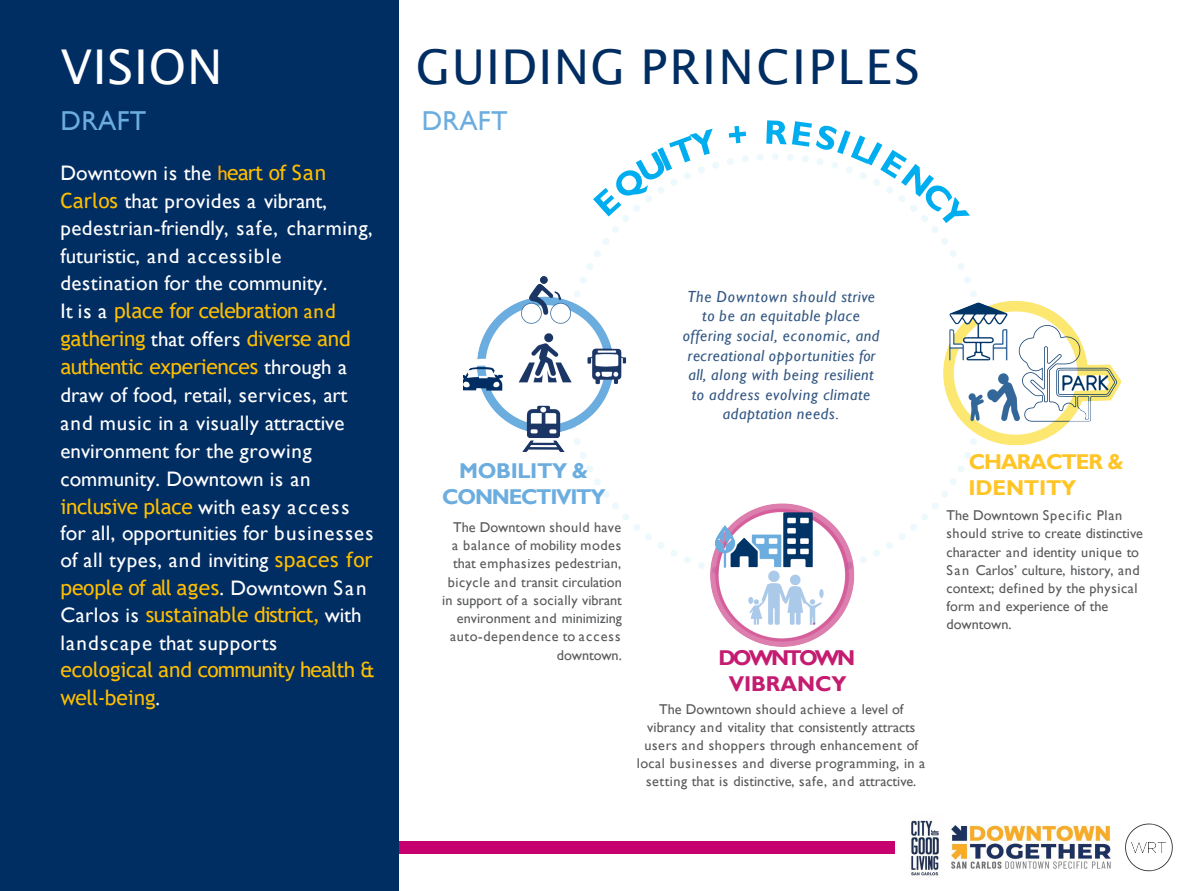
<style>
.page{position:relative;width:1188px;height:891px;background:#fff}
.page>*{position:absolute;margin:0;border:0;box-sizing:border-box;transform-origin:0 0}
.t1{font:48px "Lucida Sans";letter-spacing:.05em;color:#002d62}
.t2{font:48px "Lucida Sans";letter-spacing:.02em;color:#fff}
.t3{font:27.38px "Gill Sans";letter-spacing:.01em;color:#6caddf}
.t4{font:700 21.45px/26px "Gill Sans";letter-spacing:-.06em;color:#6caddf;text-align:center}
.t5{font:700 21.45px/26px "Gill Sans";letter-spacing:-.045em;color:#ffc425}
.t6{font:700 21.45px/26px "Gill Sans";letter-spacing:-.07em;color:#c31c70;text-align:center}
.t7{font:21px/27.5px "Gill Sans";letter-spacing:.02em;color:#fff}
.t8{font:21px/27.8px "Trebuchet MS";letter-spacing:-.02em;color:#ffbf00}
.t9{font:21px/27.8px "Gill Sans";color:#fff}
.t10{font:italic 16.12px/19.6px "Gill Sans";letter-spacing:.04em;color:#335782;text-align:center}
.t11{font:14.25px/18.1px "Gill Sans";letter-spacing:.005em;color:#58595b}
.s1{color:#fa0}
.s2{font-family:"Trebuchet MS";color:#ffbf00}
.s3{font-family:"Gill Sans";color:#fff}
.s4{font-family:"Gill Sans"}
</style>
<div class="page">
<img style="left:951px;top:825px;width:160px;height:44px">
<div style="left:398px;top:841px;width:497px;height:13px;background:#c6006f"></div>
<svg style="left:1125px;top:823px;width:47px;height:48px"></svg>
<img style="left:1131px;top:842px;width:34px;height:11px">
<img style="left:909px;top:818px;width:31px;height:59px">
<div style="left:0;top:0;width:398px;height:890px;background:#002d62"></div>
<svg style="left:653px;top:129px;width:59px;height:24px"></svg>
<svg style="left:728px;top:126px;width:18px;height:17px"></svg>
<svg style="left:766px;top:120px;width:132px;height:33px"></svg>
<img style="left:463px;top:153px;width:656px;height:493px">
<h1 class="t2" style="left:60px;top:40px;width:164px">VISION</h1>
<p class="t1" style="left:416px;top:40px;width:505px">GUIDING PRINCIPLES</p>
<p class="t3" style="left:61px;top:105px;width:87px">DRAFT</p>
<p class="t3" style="left:422px;top:105px;width:87px">DRAFT</p>
<p class="t7" style="left:60px;top:160px;width:314px">Downtown is the <span class="s1">h</span><span class="s2">eart of San<br>Carlos</span> that provides a vibrant, pedestrian-friendly, safe, charming, futuristic, and accessible destination for the community.</p>
<p class="t8" style="left:60px;top:297px;width:292px"><span class="s3">It is a</span> place for celebration <span class="s4">and </span>gathering <span class="s3">that offers</span> diverse and authentic experiences <span class="s3">through a</span></p>
<p class="t9" style="left:60px;top:382px;width:288px">draw of food, retail, services, art and music in a visually attractive environment for the growing community. Downtown is an</p>
<p class="t8" style="left:60px;top:492px;width:290px">inclusive place <span class="s3">with easy access</span></p>
<p class="t7" style="left:60px;top:519px;width:316px">for all, opportunities for businesses of all types, and inviting <span class="s2">spaces for people of all ages</span>. Downtown San<br>Carlos is <span class="s2">sustainable district,</span> with landscape that supports <span class="s2">ecological and community health &amp; well-being</span>.</p>
<p class="t10" style="left:683px;top:287px;width:198px">The Downtown should strive to be an equitable place offering social, economic, and recreational opportunities for all, along with being resilient to address evolving climate adaptation needs.</p>
<p class="t4" style="left:442px;top:458px;width:165px">MOBILITY &amp;<br>CONNECTIVITY</p>
<p class="t11" style="left:442px;top:518px;width:181px;text-align:right">The Downtown should have<br>a balance of mobility modes that emphasizes pedestrian, bicycle and transit circulation in support of a socially vibrant environment and minimizing auto-dependence to access</p>
<p class="t11" style="left:557px;top:646px;width:66px">downtown.</p>
<p class="t6" style="left:718px;top:646px;width:138px">DOWNTOWN<br>VIBRANCY</p>
<p class="t11" style="left:636px;top:700px;width:290px;text-align:center">The Downtown should achieve a level of vibrancy and vitality that consistently attracts users and shoppers through enhancement of local businesses and diverse programming, in a setting that is distinctive, safe, and attractive.</p>
<p class="t5" style="left:968px;top:449px;width:156px">CHARACTER &amp;<br>IDENTITY</p>
<p class="t11" style="left:946px;top:506px;width:198px">The Downtown Specific Plan should strive to create distinctive character and identity unique to<br>San Carlos’ culture, history, and context; defined by the physical form and experience of the downtown.</p>
</div>
